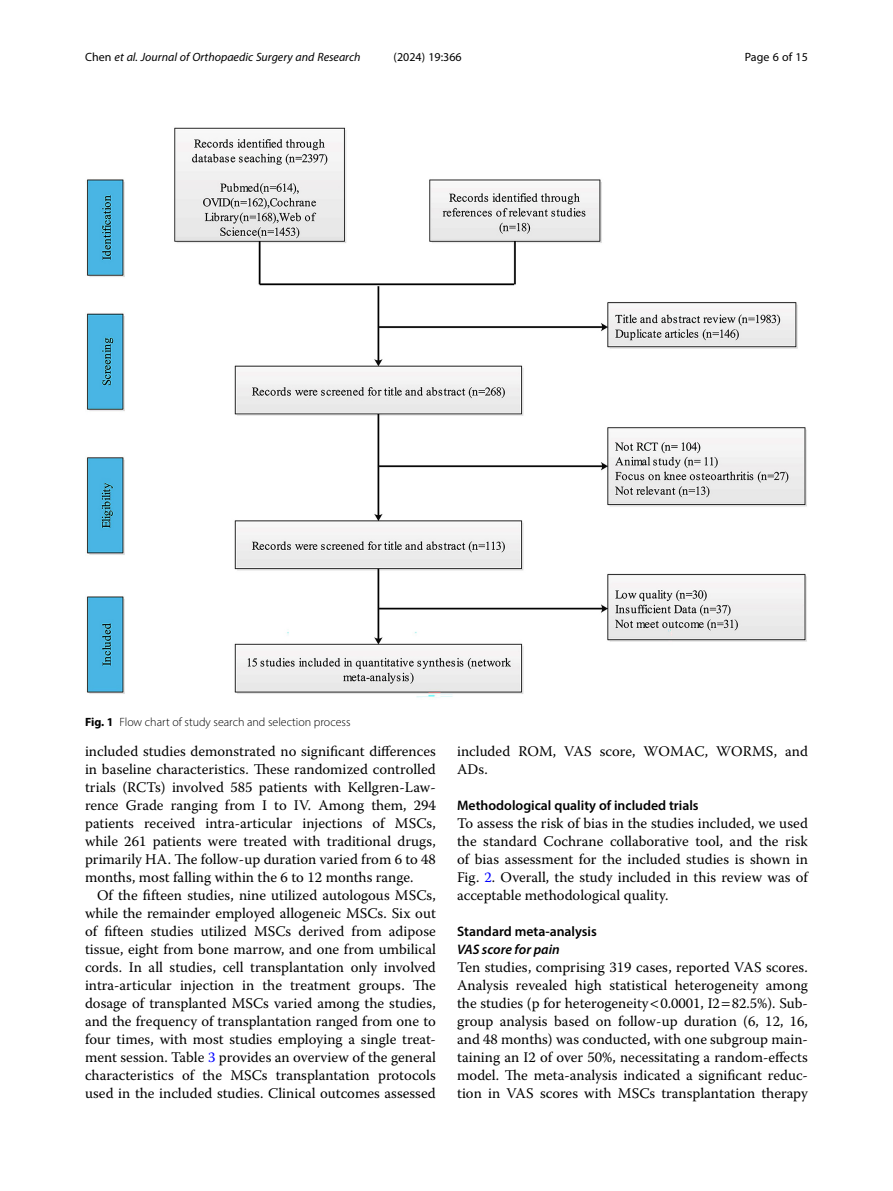
<style>
.page{position:relative;width:893px;height:1191px;background:#fff}
.page>*{position:absolute;margin:0;border:0;box-sizing:border-box;transform-origin:0 0}
.Body_Text{font:14.7px/18px "Warnock Pro";color:#000;text-align:justify}
.Body_Text_Indent{font:14.7px/18px "Warnock Pro";color:#000;text-align:justify}
.Head_2{font:600 13.8px "Myriad Pro";color:#000}
.Head_3_after_2{font:italic 600 13.8px "Myriad Pro";color:#000}
.t1{font:italic 12px "Myriad Pro";color:#000}
.Figure_Caption{font:300 12px "Myriad Pro";color:#000}
.t2{font:12px "Myriad Pro";color:#000}
.s1{font-style:normal}
.s2{font-weight:700}
.s3{color:#00f}
</style>
<div class="page">
<img style="left:86px;top:127px;width:721px;height:571px">
<p class="t1" style="left:85px;top:50px;width:277px"><span class="s1">Chen</span> et al. Journal of Orthopaedic Surgery and Research</p>
<p class="t2" style="left:394px;top:50px;width:70px">(2024) 19:366</p>
<p class="t2" style="left:745px;top:50px;width:65px">Page 6 of 15</p>
<p class="Figure_Caption" style="left:85px;top:715px;width:267px"><span class="s2">Fig. 1</span> Flow chart of study search and selection process</p>
<p class="Body_Text" style="left:85px;top:742px;width:352px">included studies demonstrated no significant differences in baseline characteristics. These randomized controlled trials (RCTs) involved 585 patients with Kellgren-Law&shy;rence Grade ranging from I to IV. Among them, 294 patients received intra-articular injections of MSCs, while 261 patients were treated with traditional drugs, primarily HA. The follow-up duration varied from 6 to 48 months, most falling within the 6 to 12 months range.</p>
<p class="Body_Text_Indent" style="left:85px;top:886px;width:352px;text-indent:12px">Of the fifteen studies, nine utilized autologous MSCs, while the remainder employed allogeneic MSCs. Six out of fifteen studies utilized MSCs derived from adipose tissue, eight from bone marrow, and one from umbilical cords. In all studies, cell transplantation only involved intra-articular injection in the treatment groups. The dosage of transplanted MSCs varied among the studies, and the frequency of transplantation ranged from one to four times, with most studies employing a single treat&shy;ment session. Table <span class="s3">3</span> provides an overview of the general characteristics of the MSCs transplantation protocols used in the included studies. Clinical outcomes assessed</p>
<p class="Body_Text_Indent" style="left:457px;top:742px;width:352px">included ROM, VAS score, WOMAC, WORMS, and<br>ADs.</p>
<p class="Head_2" style="left:457px;top:797px;width:243px">Methodological quality of included trials</p>
<p class="Body_Text" style="left:457px;top:814px;width:352px">To assess the risk of bias in the studies included, we used the standard Cochrane collaborative tool, and the risk of bias assessment for the included studies is shown in Fig. <span class="s3">2</span>. Overall, the study included in this review was of acceptable methodological quality.</p>
<p class="Head_2" style="left:457px;top:923px;width:141px">Standard meta-analysis</p>
<p class="Head_3_after_2" style="left:457px;top:941px;width:104px">VAS score for pain</p>
<p class="Body_Text" style="left:457px;top:958px;width:352px">Ten studies, comprising 319 cases, reported VAS scores.<br>Analysis revealed high statistical heterogeneity among the studies (p for heterogeneity 0.0001, I2 82.5%). Sub&shy;group analysis based on follow-up duration (6, 12, 16, and 48 months) was conducted, with one subgroup main&shy;taining an I2 of over 50%, necessitating a random-effects model. The meta-analysis indicated a significant reduc&shy;tion in VAS scores with MSCs transplantation therapy</p>
</div>
